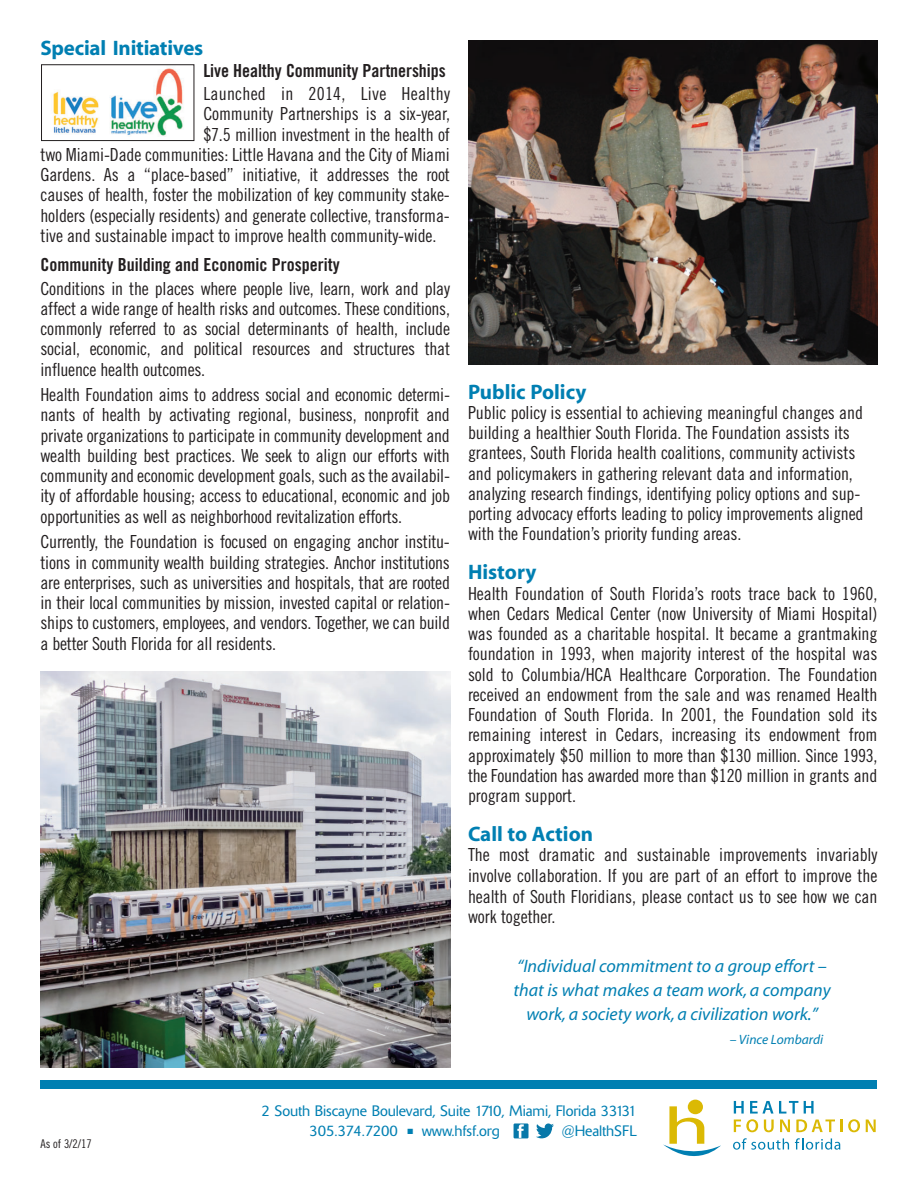
<style>
.page{position:relative;width:918px;height:1188px;background:#fff}
.page>*{position:absolute;margin:0;border:0;box-sizing:border-box;transform-origin:0 0}
.t1{font:700 21px "Myriad";color:#007fb2}
.t2{font:18px/20.2px "Trade Gothic Cond Eighteen";letter-spacing:-.01em;color:#231f20;text-align:justify}
.t3{font:italic 18px/24px "Myriad";color:#007fb2;text-align:center}
.t4{font:18px "Trade Gothic Bold Cond Twenty";color:#231f20}
.t5{font:18px "Trade Gothic Cond Eighteen";letter-spacing:.015em;color:#231f20}
.t6{font:300 15px/19.5px "Delta";letter-spacing:-.005em;color:#007fb2}
.t7{font:italic 13.5px "Myriad";color:#007fb2}
.t8{font:12px "Trade Gothic Cond Eighteen";color:#231f20}
</style>
<div class="page">
<svg style="left:734px;top:1101px;width:108px;height:31px"></svg>
<svg style="left:848px;top:1119px;width:12px;height:13px"></svg>
<svg style="left:866px;top:1120px;width:10px;height:12px"></svg>
<svg style="left:733px;top:1138px;width:56px;height:12px"></svg>
<svg style="left:795px;top:1138px;width:45px;height:12px"></svg>
<svg style="left:663px;top:1106px;width:58px;height:50px"></svg>
<div style="left:688px;top:1100px;width:15px;height:14px;background:#dbb904;border-radius:50%"></div>
<img style="left:468px;top:40px;width:410px;height:324px">
<svg style="left:514px;top:1123px;width:15px;height:15px"></svg>
<svg style="left:536px;top:1123px;width:18px;height:15px"></svg>
<div style="left:40px;top:1080px;width:838px;height:9px;background:#007fb2"></div>
<img style="left:40px;top:671px;width:411px;height:397px">
<img style="left:52px;top:91px;width:47px;height:43px">
<img style="left:109px;top:68px;width:75px;height:68px">
<div style="left:41px;top:64px;width:153px;height:77px;border:1px solid #231f20"></div>
<p class="t1" style="left:40px;top:40px;width:164px">Special Initiatives</p>
<p class="t4" style="left:203px;top:64px;width:244px">Live Healthy Community Partnerships</p>
<p class="t5" style="left:203px;top:87px;width:248px">Launched in 2014, Live Healthy</p>
<p class="t2" style="left:203px;top:105px;width:248px">Community Partnerships is a six-year,</p>
<p class="t2" style="left:203px;top:126px;width:248px">$7.5 million investment in the health of</p>
<p class="t2" style="left:41px;top:146px;width:411px">two Miami-Dade communities: Little Havana and the City of Miami</p>
<p class="t2" style="left:41px;top:166px;width:411px">Gardens. As a “place-based” initiative, it addresses the root</p>
<p class="t2" style="left:41px;top:186px;width:411px">causes of health, foster the mobilization of key community stake-</p>
<p class="t2" style="left:41px;top:207px;width:411px">holders (especially residents) and generate collective, transforma-</p>
<p class="t2" style="left:41px;top:227px;width:397px">tive and sustainable impact to improve health community-wide.</p>
<p class="t4" style="left:41px;top:258px;width:301px">Community Building and Economic Prosperity</p>
<p class="t2" style="left:41px;top:280px;width:411px">Conditions in the places where people live, learn, work and play affect a wide range of health risks and outcomes. These conditions, commonly referred to as social determinants of health, include social, economic, and political resources and structures that influence health outcomes.</p>
<p class="t2" style="left:41px;top:386px;width:411px">Health Foundation aims to address social and economic determi&shy;nants of health by activating regional, business, nonprofit and private organizations to participate in community development and wealth building best practices. We seek to align our efforts with community and economic development goals, such as the availabil&shy;ity of affordable housing; access to educational, economic and job opportunities as well as neighborhood revitalization efforts.</p>
<p class="t2" style="left:41px;top:533px;width:411px">Currently, the Foundation is focused on engaging anchor institu&shy;tions in community wealth building strategies. Anchor institutions are enterprises, such as universities and hospitals, that are rooted in their local communities by mission, invested capital or relation&shy;ships to customers, employees, and vendors. Together, we can build a better South Florida for all residents.</p>
<p class="t1" style="left:468px;top:384px;width:120px">Public Policy</p>
<p class="t2" style="left:468px;top:404px;width:397px;text-align:left">Public policy is essential to achieving meaningful changes and building a healthier South Florida. The Foundation assists its grantees, South Florida health coalitions, community activists and policymakers in gathering relevant data and information, analyzing research findings, identifying policy options and sup&shy;porting advocacy efforts leading to policy improvements aligned with the Foundation’s priority funding areas.</p>
<p class="t1" style="left:468px;top:564px;width:70px">History</p>
<p class="t2" style="left:468px;top:584px;width:411px">Health Foundation of South Florida’s roots trace back to 1960, when Cedars Medical Center (now University of Miami Hospital) was founded as a charitable hospital. It became a grantmaking foundation in 1993, when majority interest of the hospital was sold to Columbia/HCA Healthcare Corporation. The Foundation received an endowment from the sale and was renamed Health Foundation of South Florida. In 2001, the Foundation sold its remaining interest in Cedars, increasing its endowment from approximately $50 million to more than $130 million. Since 1993, the Foundation has awarded more than $120 million in grants and program support.</p>
<p class="t1" style="left:468px;top:826px;width:127px">Call to Action</p>
<p class="t2" style="left:468px;top:846px;width:411px">The most dramatic and sustainable improvements invariably involve collaboration. If you are part of an effort to improve the health of South Floridians, please contact us to see how we can work together.</p>
<p class="t3" style="left:514px;top:956px;width:319px">“Individual commitment to a group effort – that is what makes a team work, a company work, a society work, a civilization work.”</p>
<p class="t7" style="left:730px;top:1035px;width:95px">– Vince Lombardi</p>
<p class="t8" style="left:40px;top:1139px;width:53px">As of 3/2/17</p>
<p class="t6" style="left:310px;top:1103px;width:329px;text-indent:-48px">2 South Biscayne Boulevard, Suite 1710, Miami, Florida 33131<br>305.374.7200 ■ www.hfsf.org</p>
<p class="t6" style="left:561px;top:1122px;width:77px">@HealthSFL</p>
</div>
